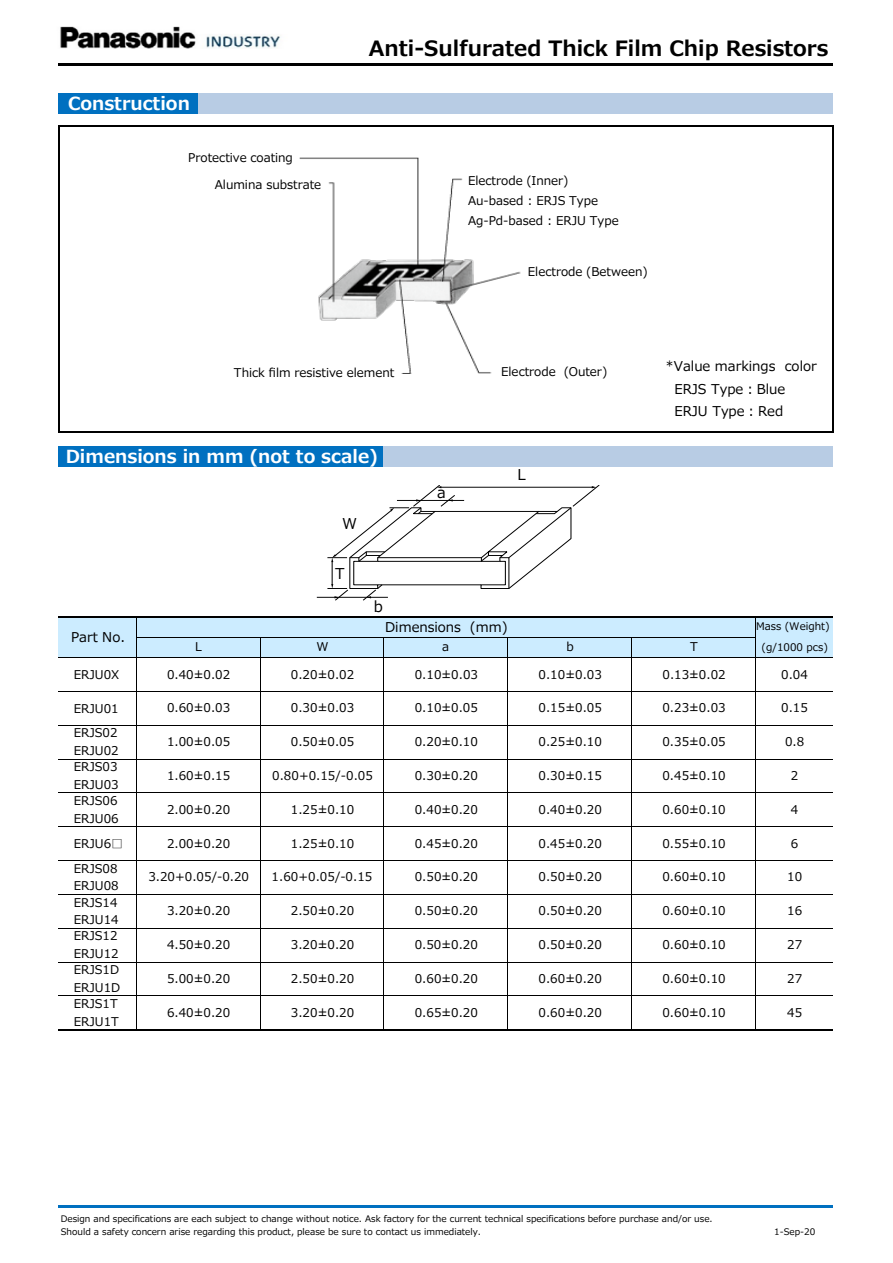
<style>
.page{position:relative;width:893px;height:1263px;background:#fff}
.page>*{position:absolute;margin:0;border:0;box-sizing:border-box;transform-origin:0 0}
.t1{font:700 21px "Meiryo UI";color:#000}
.t2{font:700 18px "Meiryo UI";color:#fff}
.t3{font:15px "Meiryo UI";color:#000}
.t4{font:13.5px "Meiryo UI";color:#000}
.t5{font:12px/17.4px "Meiryo UI";letter-spacing:.005em;color:#000}
.t6{font:10.5px "Meiryo UI";color:#000}
.t7{font:9px "Meiryo UI";color:#000}
</style>
<div class="page">
<div style="left:59px;top:93px;width:139px;height:21px;background:#0070c0"></div>
<div style="left:198px;top:93px;width:635px;height:21px;background:#b8cce4"></div>
<div style="left:59px;top:446px;width:325px;height:21px;background:#0070c0"></div>
<div style="left:384px;top:446px;width:449px;height:21px;background:#b8cce4"></div>
<div style="left:59px;top:617px;width:774px;height:41px;background:#ccecff"></div>
<hr style="left:58px;top:125px;width:1px;height:308px;background:#000">
<hr style="left:832px;top:127px;width:1px;height:306px;background:#000">
<hr style="left:136px;top:618px;width:1px;height:411px;background:#000">
<hr style="left:755px;top:618px;width:1px;height:411px;background:#000">
<hr style="left:260px;top:637px;width:1px;height:392px;background:#000">
<hr style="left:384px;top:637px;width:1px;height:392px;background:#000">
<hr style="left:508px;top:637px;width:1px;height:392px;background:#000">
<hr style="left:631px;top:637px;width:1px;height:392px;background:#000">
<hr style="left:59px;top:63px;width:774px;height:3px;background:#000">
<hr style="left:59px;top:125px;width:774px;height:2px;background:#000">
<hr style="left:59px;top:431px;width:774px;height:2px;background:#000">
<hr style="left:59px;top:616px;width:774px;height:2px;background:#000">
<hr style="left:136px;top:637px;width:619px;height:1px;background:#000">
<hr style="left:59px;top:658px;width:774px;height:1px;background:#000">
<hr style="left:59px;top:691px;width:774px;height:1px;background:#000">
<hr style="left:59px;top:725px;width:774px;height:1px;background:#000">
<hr style="left:59px;top:759px;width:774px;height:1px;background:#000">
<hr style="left:59px;top:793px;width:774px;height:1px;background:#000">
<hr style="left:59px;top:827px;width:774px;height:1px;background:#000">
<hr style="left:59px;top:860px;width:774px;height:1px;background:#000">
<hr style="left:59px;top:894px;width:774px;height:1px;background:#000">
<hr style="left:59px;top:928px;width:774px;height:1px;background:#000">
<hr style="left:59px;top:962px;width:774px;height:1px;background:#000">
<hr style="left:59px;top:996px;width:774px;height:1px;background:#000">
<hr style="left:59px;top:1029px;width:774px;height:1px;background:#000">
<hr style="left:59px;top:1205px;width:774px;height:3px;background:#0070c0">
<img style="left:299px;top:157px;width:222px;height:217px">
<hr style="left:317px;top:597px;width:71px;height:1px;background:#000">
<svg style="left:327px;top:485px;width:273px;height:116px"></svg>
<img style="left:60px;top:26px;width:220px;height:23px">
<p class="t2" style="left:68px;top:91px;width:123px">Construction</p>
<p class="t5" style="left:188px;top:150px;width:106px">Protective coating</p>
<p class="t5" style="left:215px;top:176px;width:108px">Alumina substrate</p>
<p class="t1" style="left:369px;top:34px;width:461px">Anti-Sulfurated Thick Film Chip Resistors</p>
<p class="t5" style="left:468px;top:172px;width:102px">Electrode (Inner)</p>
<p class="t5" style="left:468px;top:192px;width:132px">Au-based : ERJS Type</p>
<p class="t5" style="left:468px;top:212px;width:152px">Ag-Pd-based : ERJU Type</p>
<p class="t5" style="left:528px;top:264px;width:121px">Electrode (Between)</p>
<p class="t5" style="left:234px;top:364px;width:162px">Thick film resistive element</p>
<p class="t5" style="left:501px;top:364px;width:108px">Electrode (Outer)</p>
<p class="t2" style="left:66px;top:443px;width:314px">Dimensions in mm (not to scale)</p>
<p class="t3" style="left:342px;top:513px;width:16px">W</p>
<p class="t3" style="left:335px;top:563px;width:11px">T</p>
<p class="t3" style="left:374px;top:596px;width:11px">b</p>
<p class="t3" style="left:437px;top:482px;width:10px">a</p>
<p class="t3" style="left:518px;top:464px;width:10px">L</p>
<p class="t4" style="left:665px;top:357px;width:153px">*Value markings color</p>
<p class="t4" style="left:674px;top:379px;width:112px">ERJS Type：Blue</p>
<p class="t4" style="left:674px;top:401px;width:110px">ERJU Type：Red</p>
<p class="t4" style="left:71px;top:627px;width:56px">Part No.</p>
<p class="t5" style="left:74px;top:667px;width:47px">ERJU0X</p>
<p class="t5" style="left:74px;top:700px;width:46px">ERJU01</p>
<p class="t5" style="left:74px;top:725px;width:46px">ERJS02<br>ERJU02</p>
<p class="t5" style="left:74px;top:759px;width:46px">ERJS03<br>ERJU03</p>
<p class="t5" style="left:74px;top:793px;width:46px">ERJS06<br>ERJU06</p>
<p class="t5" style="left:74px;top:836px;width:51px">ERJU6□</p>
<p class="t5" style="left:74px;top:860px;width:46px">ERJS08<br>ERJU08</p>
<p class="t5" style="left:74px;top:894px;width:46px">ERJS14<br>ERJU14</p>
<p class="t5" style="left:74px;top:928px;width:46px">ERJS12<br>ERJU12</p>
<p class="t5" style="left:74px;top:962px;width:48px">ERJS1D<br>ERJU1D</p>
<p class="t5" style="left:74px;top:996px;width:47px">ERJS1T<br>ERJU1T</p>
<p class="t5" style="left:195px;top:639px;width:8px">L</p>
<p class="t4" style="left:385px;top:617px;width:124px">Dimensions (mm)</p>
<p class="t6" style="left:756px;top:619px;width:75px">Mass (Weight)</p>
<p class="t5" style="left:316px;top:639px;width:14px">W</p>
<p class="t5" style="left:442px;top:639px;width:8px">a</p>
<p class="t5" style="left:566px;top:639px;width:9px">b</p>
<p class="t5" style="left:690px;top:639px;width:9px">T</p>
<p class="t6" style="left:762px;top:640px;width:68px">(g/1000 pcs)</p>
<p class="t5" style="left:167px;top:666px;width:65px">0.40±0.02</p>
<p class="t5" style="left:291px;top:666px;width:65px">0.20±0.02</p>
<p class="t5" style="left:415px;top:666px;width:65px">0.10±0.03</p>
<p class="t5" style="left:539px;top:666px;width:65px">0.10±0.03</p>
<p class="t5" style="left:662px;top:666px;width:65px">0.13±0.02</p>
<p class="t5" style="left:781px;top:666px;width:28px">0.04</p>
<p class="t5" style="left:167px;top:700px;width:65px">0.60±0.03</p>
<p class="t5" style="left:291px;top:700px;width:65px">0.30±0.03</p>
<p class="t5" style="left:415px;top:700px;width:65px">0.10±0.05</p>
<p class="t5" style="left:662px;top:700px;width:65px">0.23±0.03</p>
<p class="t5" style="left:781px;top:700px;width:28px">0.15</p>
<p class="t5" style="left:539px;top:700px;width:65px">0.15±0.05</p>
<p class="t5" style="left:167px;top:734px;width:65px">1.00±0.05</p>
<p class="t5" style="left:291px;top:734px;width:65px">0.50±0.05</p>
<p class="t5" style="left:272px;top:767px;width:102px">0.80+0.15/-0.05</p>
<p class="t5" style="left:291px;top:801px;width:65px">1.25±0.10</p>
<p class="t5" style="left:291px;top:835px;width:65px">1.25±0.10</p>
<p class="t5" style="left:272px;top:869px;width:102px">1.60+0.05/-0.15</p>
<p class="t5" style="left:291px;top:903px;width:65px">2.50±0.20</p>
<p class="t5" style="left:167px;top:767px;width:65px">1.60±0.15</p>
<p class="t5" style="left:167px;top:801px;width:65px">2.00±0.20</p>
<p class="t5" style="left:167px;top:835px;width:65px">2.00±0.20</p>
<p class="t5" style="left:148px;top:869px;width:102px">3.20+0.05/-0.20</p>
<p class="t5" style="left:167px;top:903px;width:65px">3.20±0.20</p>
<p class="t5" style="left:167px;top:937px;width:65px">4.50±0.20</p>
<p class="t5" style="left:167px;top:970px;width:65px">5.00±0.20</p>
<p class="t5" style="left:167px;top:1004px;width:65px">6.40±0.20</p>
<p class="t5" style="left:291px;top:937px;width:65px">3.20±0.20</p>
<p class="t5" style="left:291px;top:970px;width:65px">2.50±0.20</p>
<p class="t5" style="left:291px;top:1004px;width:65px">3.20±0.20</p>
<p class="t5" style="left:415px;top:734px;width:65px">0.20±0.10</p>
<p class="t5" style="left:539px;top:734px;width:65px">0.25±0.10</p>
<p class="t5" style="left:415px;top:767px;width:65px">0.30±0.20</p>
<p class="t5" style="left:539px;top:767px;width:65px">0.30±0.15</p>
<p class="t5" style="left:415px;top:801px;width:65px">0.40±0.20</p>
<p class="t5" style="left:415px;top:835px;width:65px">0.45±0.20</p>
<p class="t5" style="left:415px;top:869px;width:65px">0.50±0.20</p>
<p class="t5" style="left:415px;top:903px;width:65px">0.50±0.20</p>
<p class="t5" style="left:415px;top:937px;width:65px">0.50±0.20</p>
<p class="t5" style="left:539px;top:801px;width:65px">0.40±0.20</p>
<p class="t5" style="left:539px;top:835px;width:65px">0.45±0.20</p>
<p class="t5" style="left:539px;top:869px;width:65px">0.50±0.20</p>
<p class="t5" style="left:539px;top:903px;width:65px">0.50±0.20</p>
<p class="t5" style="left:539px;top:937px;width:65px">0.50±0.20</p>
<p class="t5" style="left:662px;top:734px;width:65px">0.35±0.05</p>
<p class="t5" style="left:662px;top:767px;width:65px">0.45±0.10</p>
<p class="t5" style="left:662px;top:801px;width:65px">0.60±0.10</p>
<p class="t5" style="left:662px;top:835px;width:65px">0.55±0.10</p>
<p class="t5" style="left:662px;top:869px;width:65px">0.60±0.10</p>
<p class="t5" style="left:662px;top:903px;width:65px">0.60±0.10</p>
<p class="t5" style="left:662px;top:937px;width:65px">0.60±0.10</p>
<p class="t5" style="left:415px;top:970px;width:65px">0.60±0.20</p>
<p class="t5" style="left:662px;top:970px;width:65px">0.60±0.10</p>
<p class="t5" style="left:415px;top:1004px;width:65px">0.65±0.20</p>
<p class="t5" style="left:539px;top:970px;width:65px">0.60±0.20</p>
<p class="t5" style="left:539px;top:1004px;width:65px">0.60±0.20</p>
<p class="t5" style="left:662px;top:1004px;width:65px">0.60±0.10</p>
<p class="t5" style="left:785px;top:734px;width:21px">0.8</p>
<p class="t5" style="left:791px;top:767px;width:9px">2</p>
<p class="t5" style="left:791px;top:801px;width:9px">4</p>
<p class="t5" style="left:791px;top:835px;width:9px">6</p>
<p class="t5" style="left:787px;top:869px;width:17px">10</p>
<p class="t5" style="left:787px;top:903px;width:17px">16</p>
<p class="t5" style="left:787px;top:937px;width:17px">27</p>
<p class="t5" style="left:787px;top:970px;width:17px">27</p>
<p class="t5" style="left:787px;top:1004px;width:17px">45</p>
<p class="t7" style="left:61px;top:1212px;width:653px">Design and specifications are each subject to change without notice. Ask factory for the current technical specifications before purchase and/or use.</p>
<p class="t7" style="left:61px;top:1226px;width:422px">Should a safety concern arise regarding this product, please be sure to contact us immediately.</p>
<p class="t7" style="left:774px;top:1226px;width:43px">1-Sep-20</p>
</div>
